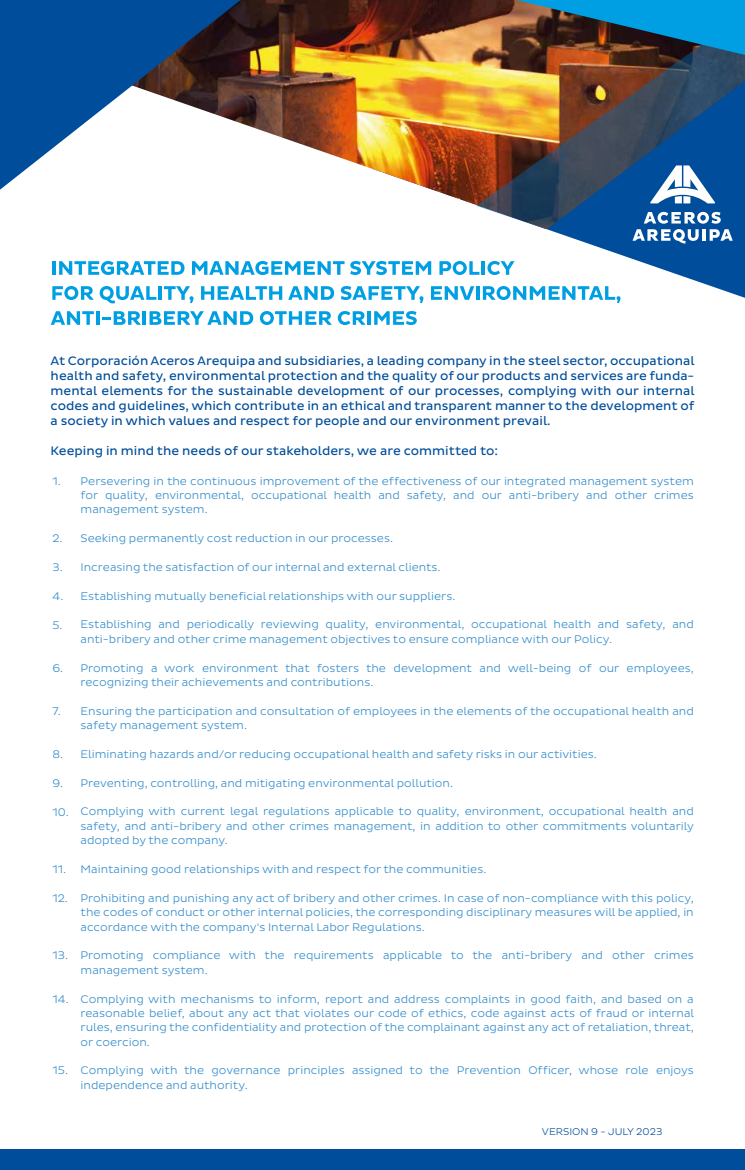
<style>
.page{position:relative;width:745px;height:1170px;background:#fff}
.page>*{position:absolute;margin:0;border:0;box-sizing:border-box;transform-origin:0 0}
.t1{font:12.5px/15px "Pluto Sans";color:#004e9b;text-align:justify}
.t2{font:300 11.25px/14.4px "Pluto Sans";color:#308aca}
.t3{font:300 10px "Pluto Sans";color:#004e9b}
</style>
<div class="page">
<hr style="left:52px;top:261px;width:4px;height:14px;background:#009fe3">
<svg style="left:59px;top:261px;width:125px;height:14px"></svg>
<svg style="left:192px;top:261px;width:152px;height:14px"></svg>
<svg style="left:350px;top:261px;width:22px;height:14px"></svg>
<svg style="left:52px;top:286px;width:41px;height:14px"></svg>
<svg style="left:100px;top:286px;width:56px;height:17px"></svg>
<hr style="left:158px;top:286px;width:4px;height:14px;background:#009fe3">
<svg style="left:164px;top:286px;width:29px;height:17px"></svg>
<svg style="left:201px;top:286px;width:81px;height:14px"></svg>
<svg style="left:288px;top:286px;width:46px;height:14px"></svg>
<svg style="left:340px;top:286px;width:83px;height:17px"></svg>
<svg style="left:431px;top:298px;width:39px;height:2px"></svg>
<hr style="left:476px;top:286px;width:3px;height:14px;background:#009fe3">
<svg style="left:482px;top:298px;width:138px;height:5px"></svg>
<svg style="left:51px;top:311px;width:43px;height:14px"></svg>
<hr style="left:96px;top:311px;width:3px;height:14px;background:#009fe3">
<svg style="left:102px;top:311px;width:38px;height:14px"></svg>
<hr style="left:143px;top:311px;width:3px;height:14px;background:#009fe3">
<svg style="left:149px;top:311px;width:104px;height:14px"></svg>
<svg style="left:260px;top:311px;width:71px;height:14px"></svg>
<svg style="left:337px;top:311px;width:28px;height:14px"></svg>
<hr style="left:367px;top:311px;width:3px;height:14px;background:#009fe3">
<svg style="left:374px;top:311px;width:42px;height:14px"></svg>
<svg style="left:372px;top:229px;width:372px;height:69px"></svg>
<img style="left:314px;top:0;width:161px;height:205px">
<img style="left:475px;top:55px;width:269px;height:174px">
<img style="left:377px;top:0;width:367px;height:55px">
<svg style="left:0;top:0;width:314px;height:190px"></svg>
<svg style="left:649px;top:165px;width:65px;height:38px"></svg>
<svg style="left:632px;top:212px;width:100px;height:31px"></svg>
<div style="left:0;top:1149px;width:744px;height:20px;background:#004e9b"></div>
<p class="t1" style="left:51px;top:353px;width:645px">At Corporación Aceros Arequipa and subsidiaries, a leading company in the steel sector, occupational health and safety, environmental protection and the quality of our products and services are funda&shy;mental elements for the sustainable development of our processes, complying with our internal codes and guidelines, which contribute in an ethical and transparent manner to the development of a society in which values and respect for people and our environment prevail.</p>
<p class="t1" style="left:51px;top:443px;width:449px">Keeping in mind the needs of our stakeholders, we are committed to:</p>
<p class="t2" style="left:80px;top:473px;width:614px;text-align:justify">Persevering in the continuous improvement of the effectiveness of our integrated management system for quality, environmental, occupational health and safety, and our anti-bribery and other crimes management system.</p>
<p class="t2" style="left:80px;top:531px;width:314px">Seeking permanently cost reduction in our processes.</p>
<p class="t2" style="left:80px;top:560px;width:361px">Increasing the satisfaction of our internal and external clients.</p>
<p class="t2" style="left:80px;top:588px;width:376px">Establishing mutually beneficial relationships with our suppliers.</p>
<p class="t2" style="left:80px;top:617px;width:614px">Establishing and periodically reviewing quality, environmental, occupational health and safety, and anti-bribery and other crime management objectives to ensure compliance with our Policy.</p>
<p class="t2" style="left:80px;top:660px;width:614px">Promoting a work environment that fosters the development and well-being of our employees, recognizing their achievements and contributions.</p>
<p class="t2" style="left:80px;top:703px;width:614px">Ensuring the participation and consultation of employees in the elements of the occupational health and safety management system.</p>
<p class="t2" style="left:80px;top:747px;width:517px">Eliminating hazards and/or reducing occupational health and safety risks in our activities.</p>
<p class="t2" style="left:80px;top:775px;width:374px">Preventing, controlling, and mitigating environmental pollution.</p>
<p class="t2" style="left:80px;top:804px;width:614px;text-align:justify">Complying with current legal regulations applicable to quality, environment, occupational health and safety, and anti-bribery and other crimes management, in addition to other commitments voluntarily adopted by the company.</p>
<p class="t2" style="left:80px;top:862px;width:407px">Maintaining good relationships with and respect for the communities.</p>
<p class="t2" style="left:80px;top:890px;width:614px;text-align:justify">Prohibiting and punishing any act of bribery and other crimes. In case of non-compliance with this policy, the codes of conduct or other internal policies, the corresponding disciplinary measures will be applied, in accordance with the company's Internal Labor Regulations.</p>
<p class="t2" style="left:80px;top:948px;width:614px">Promoting compliance with the requirements applicable to the anti-bribery and other crimes management system.</p>
<p class="t2" style="left:80px;top:991px;width:614px;text-align:justify">Complying with mechanisms to inform, report and address complaints in good faith, and based on a reasonable belief, about any act that violates our code of ethics, code against acts of fraud or internal rules, ensuring the confidentiality and protection of the complainant against any act of retaliation, threat, or coercion.</p>
<p class="t2" style="left:80px;top:1063px;width:614px">Complying with the governance principles assigned to the Prevention Officer, whose role enjoys independence and authority.</p>
<p class="t2" style="left:52px;top:473px;width:10px">1.</p>
<p class="t2" style="left:52px;top:531px;width:12px">2.</p>
<p class="t2" style="left:52px;top:560px;width:12px">3.</p>
<p class="t2" style="left:52px;top:589px;width:12px">4.</p>
<p class="t2" style="left:52px;top:617px;width:12px">5.</p>
<p class="t2" style="left:52px;top:660px;width:12px">6.</p>
<p class="t2" style="left:52px;top:704px;width:10px">7.</p>
<p class="t2" style="left:52px;top:747px;width:12px">8.</p>
<p class="t2" style="left:52px;top:775px;width:12px">9.</p>
<p class="t2" style="left:52px;top:804px;width:18px">10.</p>
<p class="t2" style="left:52px;top:862px;width:15px">11.</p>
<p class="t2" style="left:52px;top:890px;width:17px">12.</p>
<p class="t2" style="left:52px;top:948px;width:17px">13.</p>
<p class="t2" style="left:52px;top:991px;width:18px">14.</p>
<p class="t2" style="left:52px;top:1063px;width:17px">15.</p>
<p class="t3" style="left:541px;top:1125px;width:122px">VERSION 9 - JULY 2023</p>
</div>
